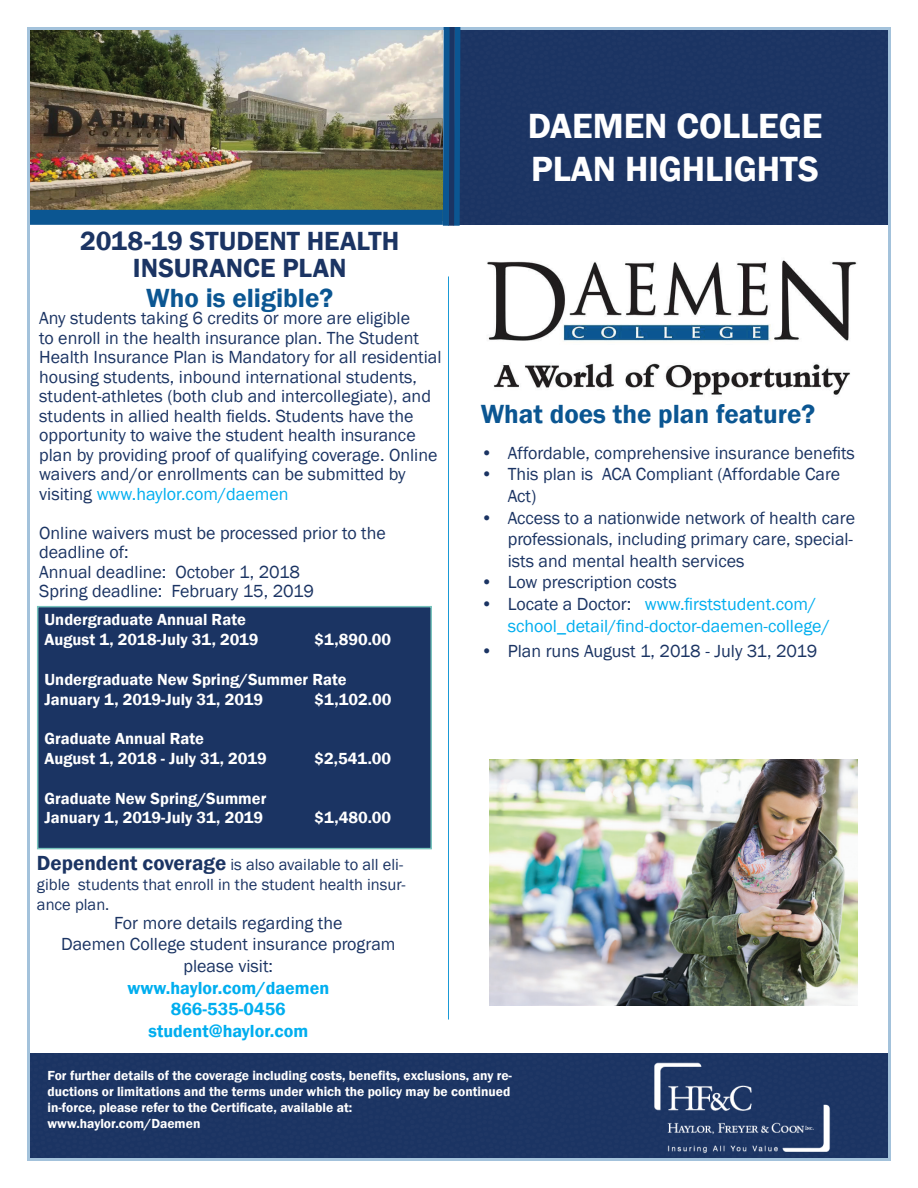
<style>
.page{position:relative;width:918px;height:1188px;background:#fff}
.page>*{position:absolute;margin:0;border:0;box-sizing:border-box;transform-origin:0 0}
.t1{font:600 36px/43.2px "Franklin Gothic";color:#fff}
.t2{font:600 27px "Franklin Gothic";color:#0b5692}
.t3{font:600 27px/27px "Franklin Gothic";color:#1b3463;text-align:center}
.t4{font:18px/19.5px "Franklin Gothic";color:#1b3463}
.t5{font:18px/21.6px "Franklin Gothic";color:#00aeef}
.t6{font:600 18px/21.6px "Franklin Gothic";color:#00aeef;text-align:center}
.t7{font:600 16.5px/19.8px "Franklin Gothic";color:#fff}
.t8{font:16.5px/19.8px "Franklin Gothic";color:#1b3463}
.t9{font:600 13.5px/16.2px "Franklin Gothic";color:#fff}
.s1{color:#00aeef}
.s2{font-weight:600;font-size:21px}
.s3{color:#1b3463}
</style>
<div class="page">
<div style="left:458px;top:27px;width:433px;height:198px;background:#1c3564"></div>
<div style="left:28px;top:1053px;width:861px;height:107px;background:#1c3563"></div>
<hr style="left:448px;top:276px;width:1px;height:744px;background:#1999d6">
<svg style="left:440px;top:27px;width:23px;height:199px"></svg>
<div style="left:37px;top:606px;width:395px;height:243px;background:#1b3463;border:2px solid #77c3bc"></div>
<img style="left:30px;top:30px;width:413px;height:180px">
<div style="left:30px;top:210px;width:413px;height:15px;background:#0b5692"></div>
<img style="left:490px;top:760px;width:368px;height:246px">
<img style="left:638px;top:1062px;width:209px;height:99px">
<img style="left:487px;top:260px;width:370px;height:135px">
<h2 class="t3" style="left:80px;top:228px;width:317px">2018-19 student Health insurance plan</h2>
<h2 class="t2" style="left:146px;top:281px;width:189px">Who is eligible?</h2>
<p class="t4" style="left:39px;top:309px;width:404px">Any students taking 6 credits or more are eligible<br>to enroll in the health insurance plan. The Student Health Insurance Plan is Mandatory for all residential housing students, inbound international students, student-athletes (both club and intercollegiate), and students in allied health fields. Students have the opportunity to waive the student health insurance plan by providing proof of qualifying coverage. Online waivers and/or enrollments can be submitted by visiting <span class="s1">www.haylor.com/daemen</span></p>
<p class="t4" style="left:39px;top:524px;width:348px">Online waivers must be processed prior to the deadline of:<br>Annual deadline: October 1, 2018<br>Spring deadline: February 15, 2019</p>
<p class="t7" style="left:45px;top:610px;width:215px">Undergraduate Annual Rate<br>August 1, 2018-July 31, 2019</p>
<p class="t7" style="left:315px;top:630px;width:78px">$1,890.00</p>
<p class="t7" style="left:45px;top:670px;width:304px">Undergraduate New Spring/Summer Rate<br>January 1, 2019-July 31, 2019</p>
<p class="t7" style="left:315px;top:689px;width:78px">$1,102.00</p>
<p class="t7" style="left:45px;top:729px;width:224px">Graduate Annual Rate<br>August 1, 2018 - July 31, 2019</p>
<p class="t7" style="left:45px;top:788px;width:223px">Graduate New Spring/Summer<br>January 1, 2019-July 31, 2019</p>
<p class="t7" style="left:315px;top:749px;width:78px">$2,541.00</p>
<p class="t7" style="left:315px;top:808px;width:78px">$1,480.00</p>
<p class="t8" style="left:37px;top:855px;width:370px"><span class="s2">Dependent coverage</span> is also available to all eli&shy;gible students that enroll in the student health insur&shy;ance plan.</p>
<p class="t4" style="left:61px;top:912px;width:336px;line-height:21.6px;text-align:center">For more details regarding the<br>Daemen College student insurance program please visit:</p>
<p class="t6" style="left:127px;top:977px;width:203px">www.haylor.com/daemen<br>866-535-0456 student@haylor.com</p>
<h1 class="t1" style="left:528px;top:105px;width:293px">DAEMEN COLLEGE<br>PLAN</h1>
<h1 class="t1" style="left:625px;top:148px;width:176px">HIGHLIGHTS</h1>
<h2 class="t2" style="left:481px;top:397px;width:336px">What does the plan feature?</h2>
<p class="t4" style="left:481px;top:443px;width:376px">• Affordable, comprehensive insurance benefits</p>
<p class="t4" style="left:508px;top:464px;width:334px;line-height:21.6px;text-indent:-27px">• This plan is ACA Compliant (Affordable Care<br>Act)</p>
<p class="t4" style="left:508px;top:507px;width:349px;line-height:21.6px;text-align:justify;text-indent:-27px">• Access to a nationwide network of health care professionals, including primary care, special&shy;ists and mental health services</p>
<p class="t4" style="left:481px;top:573px;width:198px">• Low prescription costs</p>
<p class="t5" style="left:508px;top:594px;width:324px;text-indent:-27px"><span class="s3">• Locate a Doctor:</span> www.firststudent.com/ school_detail/find-doctor-daemen-college/</p>
<p class="t4" style="left:481px;top:641px;width:338px">• Plan runs August 1, 2018 - July 31, 2019</p>
<p class="t9" style="left:48px;top:1067px;width:466px">For further details of the coverage including costs, benefits, exclusions, any re&shy;ductions or limitations and the terms under which the policy may be continued in-force, please refer to the Certificate, available at:<br>www.haylor.com/Daemen</p>
</div>
